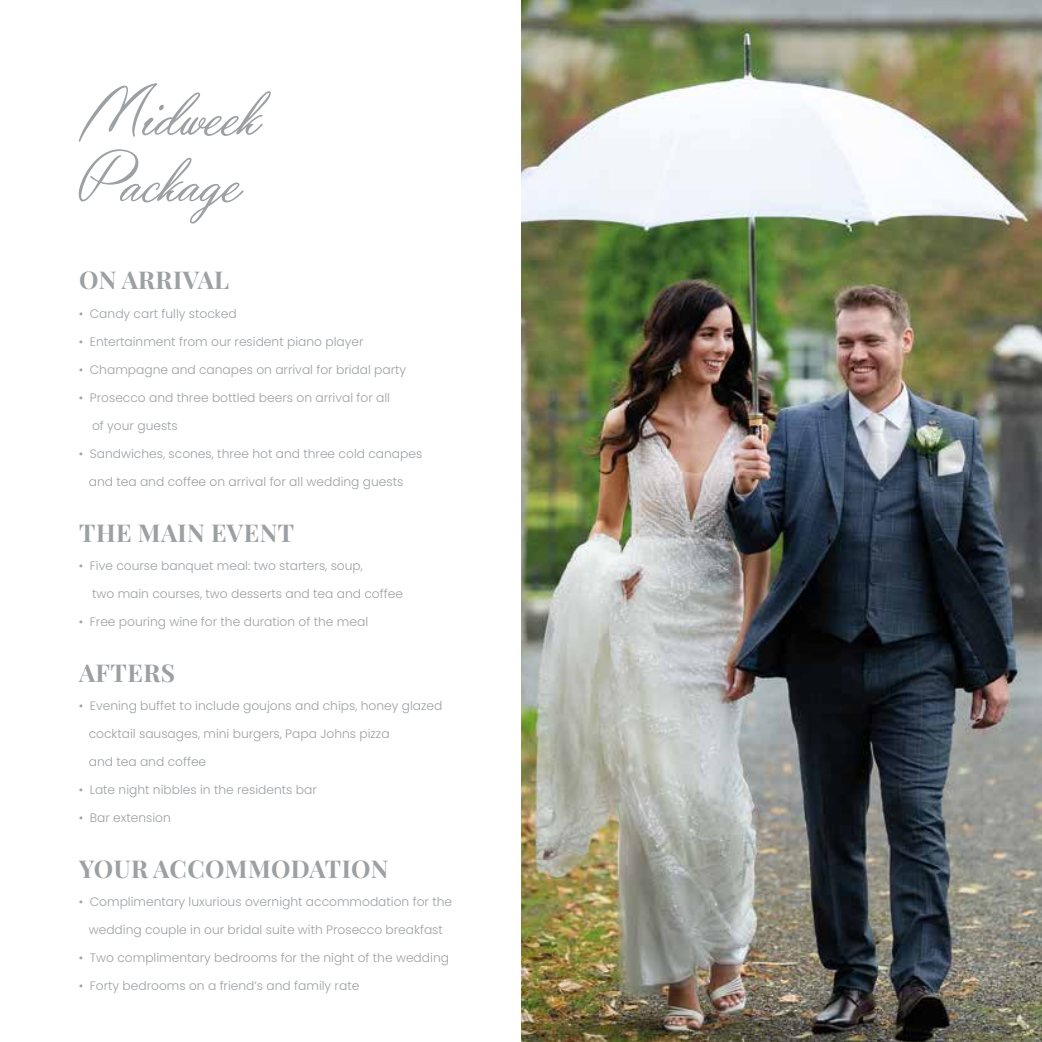
<style>
.page{position:relative;width:1042px;height:1042px;background:#fff}
.page>*{position:absolute;margin:0;border:0;box-sizing:border-box;transform-origin:0 0}
.t1{font:77px/66.5px "Yaquote Script Personal Use";color:#9ca0a3}
.t2{font:700 24.5px "Playfair Display";letter-spacing:.02em;color:#9ca0a3}
.t3{font:300 12.25px "Poppins";color:#9ca0a3}
</style>
<div class="page">
<img style="left:521px;top:0;width:521px;height:1042px">
<h1 class="t1" style="left:79px;top:81px;width:184px">Midweek<br>Package</h1>
<h2 class="t2" style="left:79px;top:261px;width:151px">ON ARRIVAL</h2>
<p class="t3" style="left:79px;top:306px;width:160px">• Candy cart fully stocked</p>
<p class="t3" style="left:79px;top:334px;width:286px">• Entertainment from our resident piano player</p>
<p class="t3" style="left:79px;top:362px;width:329px">• Champagne and canapes on arrival for bridal party</p>
<p class="t3" style="left:79px;top:390px;width:313px">• Prosecco and three bottled beers on arrival for all</p>
<p class="t3" style="left:92px;top:418px;width:87px">of your guests</p>
<p class="t3" style="left:79px;top:446px;width:345px">• Sandwiches, scones, three hot and three cold canapes</p>
<p class="t3" style="left:89px;top:474px;width:316px">and tea and coffee on arrival for all wedding guests</p>
<h2 class="t2" style="left:79px;top:513px;width:217px">THE MAIN EVENT</h2>
<p class="t3" style="left:79px;top:558px;width:286px">• Five course banquet meal: two starters, soup,</p>
<p class="t3" style="left:92px;top:586px;width:312px">two main courses, two desserts and tea and coffee</p>
<p class="t3" style="left:79px;top:614px;width:291px">• Free pouring wine for the duration of the meal</p>
<h2 class="t2" style="left:79px;top:653px;width:97px">AFTERS</h2>
<p class="t3" style="left:79px;top:698px;width:365px">• Evening buffet to include goujons and chips, honey glazed</p>
<p class="t3" style="left:89px;top:726px;width:302px">cocktail sausages, mini burgers, Papa Johns pizza</p>
<p class="t3" style="left:89px;top:754px;width:119px">and tea and coffee</p>
<p class="t3" style="left:79px;top:782px;width:240px">• Late night nibbles in the residents bar</p>
<p class="t3" style="left:79px;top:810px;width:94px">• Bar extension</p>
<h2 class="t2" style="left:79px;top:849px;width:311px">YOUR ACCOMMODATION</h2>
<p class="t3" style="left:79px;top:894px;width:375px">• Complimentary luxurious overnight accommodation for the</p>
<p class="t3" style="left:89px;top:922px;width:356px">wedding couple in our bridal suite with Prosecco breakfast</p>
<p class="t3" style="left:79px;top:950px;width:372px">• Two complimentary bedrooms for the night of the wedding</p>
<p class="t3" style="left:79px;top:978px;width:282px">• Forty bedrooms on a friend’s and family rate</p>
</div>
